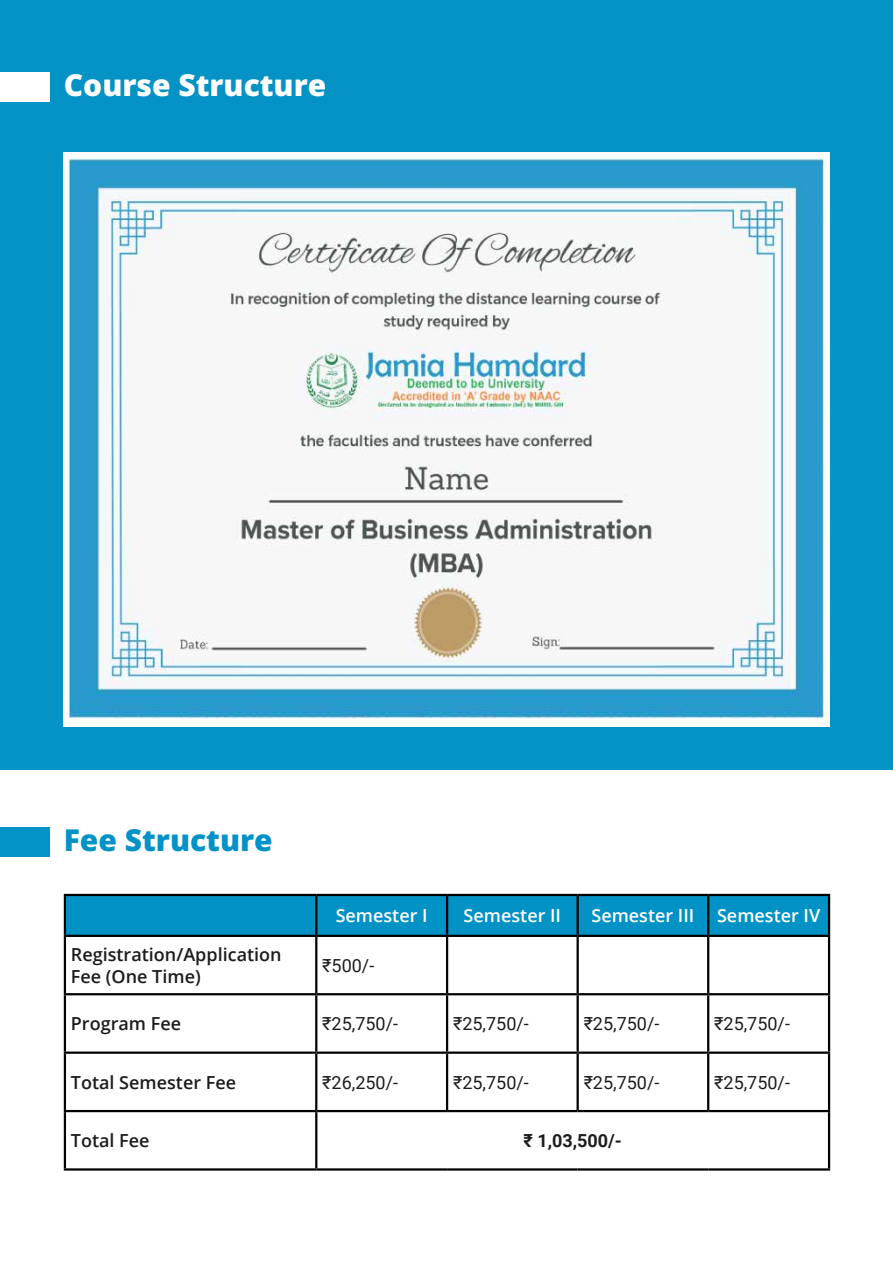
<style>
.page{position:relative;width:893px;height:1263px;background:#fff}
.page>*{position:absolute;margin:0;border:0;box-sizing:border-box;transform-origin:0 0}
.t1{font:800 30px "Open Sans";color:#fff}
.t2{font:800 30px "Open Sans";color:#0292c5}
.t3{font:18px "Roboto";color:#1c1c1c}
.t4{font:600 18px/21.6px "Open Sans";color:#1c1c1c}
.t5{font:600 18px "Open Sans";color:#fff}
.t6{font:700 18px "Roboto";color:#1c1c1c}
</style>
<div class="page">
<div style="left:0;top:0;width:893px;height:770px;background:#0592c5"></div>
<div style="left:0;top:72px;width:49px;height:30px;background:#fff"></div>
<div style="left:0;top:827px;width:49px;height:30px;background:#0592c5"></div>
<img style="left:64px;top:152px;width:765px;height:574px">
<div style="left:66px;top:896px;width:762px;height:39px;background:#0292c5"></div>
<hr style="left:64px;top:894px;width:252px;height:2px;background:#000">
<hr style="left:64px;top:896px;width:2px;height:39px;background:#000">
<hr style="left:316px;top:894px;width:131px;height:2px;background:#000">
<hr style="left:315px;top:896px;width:2px;height:39px;background:#000">
<hr style="left:447px;top:894px;width:131px;height:2px;background:#000">
<hr style="left:446px;top:896px;width:2px;height:39px;background:#000">
<hr style="left:578px;top:894px;width:130px;height:2px;background:#000">
<hr style="left:576px;top:896px;width:3px;height:39px;background:#000">
<hr style="left:708px;top:894px;width:122px;height:2px;background:#000">
<hr style="left:707px;top:896px;width:2px;height:39px;background:#000">
<hr style="left:828px;top:896px;width:2px;height:39px;background:#000">
<hr style="left:64px;top:935px;width:252px;height:2px;background:#000">
<hr style="left:64px;top:937px;width:2px;height:56px;background:#000">
<hr style="left:316px;top:935px;width:131px;height:2px;background:#000">
<hr style="left:315px;top:937px;width:2px;height:56px;background:#000">
<hr style="left:447px;top:935px;width:131px;height:2px;background:#000">
<hr style="left:446px;top:937px;width:2px;height:56px;background:#000">
<hr style="left:578px;top:935px;width:130px;height:2px;background:#000">
<hr style="left:576px;top:937px;width:3px;height:56px;background:#000">
<hr style="left:708px;top:935px;width:122px;height:2px;background:#000">
<hr style="left:707px;top:937px;width:2px;height:56px;background:#000">
<hr style="left:828px;top:937px;width:2px;height:56px;background:#000">
<hr style="left:64px;top:993px;width:252px;height:2px;background:#000">
<hr style="left:64px;top:995px;width:2px;height:56px;background:#000">
<hr style="left:316px;top:993px;width:131px;height:2px;background:#000">
<hr style="left:315px;top:995px;width:2px;height:56px;background:#000">
<hr style="left:447px;top:993px;width:131px;height:2px;background:#000">
<hr style="left:446px;top:995px;width:2px;height:56px;background:#000">
<hr style="left:578px;top:993px;width:130px;height:2px;background:#000">
<hr style="left:576px;top:995px;width:3px;height:56px;background:#000">
<hr style="left:708px;top:993px;width:122px;height:2px;background:#000">
<hr style="left:707px;top:995px;width:2px;height:56px;background:#000">
<hr style="left:828px;top:995px;width:2px;height:56px;background:#000">
<hr style="left:64px;top:1051px;width:252px;height:3px;background:#000">
<hr style="left:64px;top:1054px;width:2px;height:56px;background:#000">
<hr style="left:316px;top:1051px;width:131px;height:3px;background:#000">
<hr style="left:315px;top:1054px;width:2px;height:56px;background:#000">
<hr style="left:447px;top:1051px;width:131px;height:3px;background:#000">
<hr style="left:446px;top:1054px;width:2px;height:56px;background:#000">
<hr style="left:578px;top:1051px;width:130px;height:3px;background:#000">
<hr style="left:576px;top:1054px;width:3px;height:56px;background:#000">
<hr style="left:708px;top:1051px;width:122px;height:3px;background:#000">
<hr style="left:707px;top:1054px;width:2px;height:56px;background:#000">
<hr style="left:828px;top:1054px;width:2px;height:56px;background:#000">
<hr style="left:64px;top:1110px;width:252px;height:2px;background:#000">
<hr style="left:64px;top:1112px;width:2px;height:56px;background:#000">
<hr style="left:316px;top:1110px;width:131px;height:2px;background:#000">
<hr style="left:315px;top:1112px;width:2px;height:56px;background:#000">
<hr style="left:447px;top:1110px;width:131px;height:2px;background:#000">
<hr style="left:578px;top:1110px;width:130px;height:2px;background:#000">
<hr style="left:708px;top:1110px;width:122px;height:2px;background:#000">
<hr style="left:828px;top:1112px;width:2px;height:56px;background:#000">
<hr style="left:64px;top:1168px;width:252px;height:2px;background:#000">
<hr style="left:316px;top:1168px;width:131px;height:2px;background:#000">
<hr style="left:447px;top:1168px;width:131px;height:2px;background:#000">
<hr style="left:578px;top:1168px;width:130px;height:2px;background:#000">
<hr style="left:708px;top:1168px;width:122px;height:2px;background:#000">
<h1 class="t1" style="left:64px;top:62px;width:264px">Course Structure</h1>
<h1 class="t2" style="left:64px;top:817px;width:211px">Fee Structure</h1>
<p class="t5" style="left:336px;top:903px;width:93px">Semester I</p>
<p class="t5" style="left:464px;top:903px;width:99px">Semester II</p>
<p class="t5" style="left:591px;top:903px;width:104px">Semester III</p>
<p class="t5" style="left:717px;top:903px;width:105px">Semester IV</p>
<p class="t4" style="left:71px;top:943px;width:212px">Registration/Application<br>Fee (One Time)</p>
<p class="t3" style="left:322px;top:953px;width:54px">₹500/-</p>
<p class="t4" style="left:71px;top:1012px;width:112px">Program Fee</p>
<p class="t3" style="left:322px;top:1011px;width:77px">₹25,750/-</p>
<p class="t3" style="left:453px;top:1011px;width:77px">₹25,750/-</p>
<p class="t3" style="left:584px;top:1011px;width:77px">₹25,750/-</p>
<p class="t3" style="left:714px;top:1011px;width:77px">₹25,750/-</p>
<p class="t4" style="left:71px;top:1071px;width:167px">Total Semester Fee</p>
<p class="t3" style="left:322px;top:1069px;width:77px">₹26,250/-</p>
<p class="t3" style="left:453px;top:1069px;width:77px">₹25,750/-</p>
<p class="t3" style="left:584px;top:1069px;width:77px">₹25,750/-</p>
<p class="t3" style="left:714px;top:1069px;width:77px">₹25,750/-</p>
<p class="t4" style="left:71px;top:1129px;width:80px">Total Fee</p>
<p class="t6" style="left:523px;top:1128px;width:100px">₹ 1,03,500/-</p>
</div>
